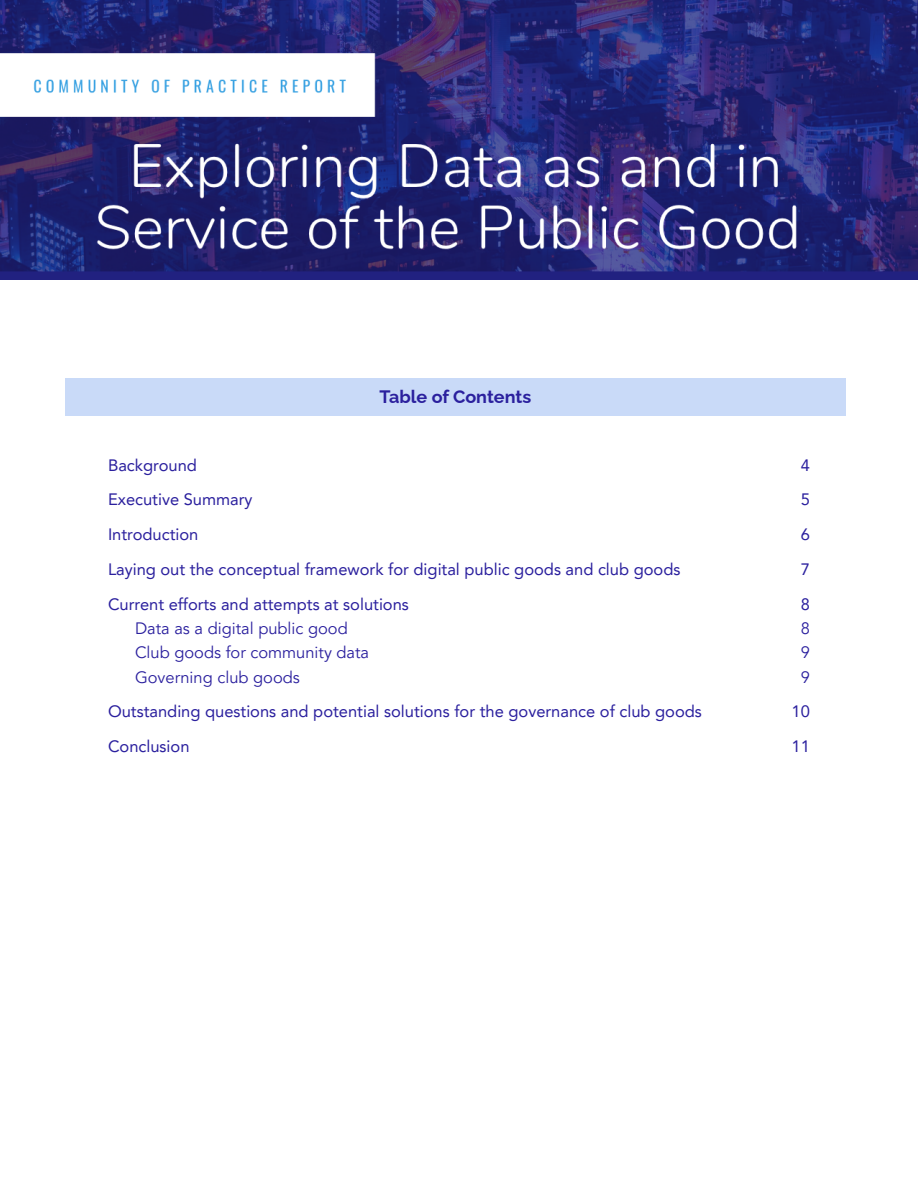
<style>
.page{position:relative;width:918px;height:1188px;background:#fff}
.page>*{position:absolute;margin:0;border:0;box-sizing:border-box;transform-origin:0 0}
.t1{font:700 18px "Raleway";color:#2b209e}
.t2{font:16.5px "Avenir LT Pro";color:#2b209e}
.t3{font:16.5px "Avenir LT Pro";color:#2b209e}
</style>
<div class="page">
<div style="left:65px;top:378px;width:781px;height:37px;background:#c9daf8"></div>
<img style="left:0;top:0;width:918px;height:280px">
<p class="t1" style="left:380px;top:386px;width:153px">Table of Contents</p>
<p class="t2" style="left:108px;top:458px;width:90px">Background</p>
<p class="t2" style="left:801px;top:458px;width:11px">4</p>
<p class="t2" style="left:108px;top:493px;width:146px">Executive Summary</p>
<p class="t2" style="left:801px;top:493px;width:11px">5</p>
<p class="t2" style="left:108px;top:528px;width:92px">Introduction</p>
<p class="t2" style="left:801px;top:528px;width:11px">6</p>
<p class="t2" style="left:108px;top:563px;width:574px">Laying out the conceptual framework for digital public goods and club goods</p>
<p class="t2" style="left:801px;top:563px;width:11px">7</p>
<p class="t2" style="left:108px;top:597px;width:302px">Current efforts and attempts at solutions</p>
<p class="t2" style="left:801px;top:597px;width:11px">8</p>
<p class="t3" style="left:135px;top:622px;width:214px">Data as a digital public good</p>
<p class="t3" style="left:801px;top:622px;width:11px">8</p>
<p class="t3" style="left:135px;top:646px;width:236px">Club goods for community data</p>
<p class="t3" style="left:801px;top:646px;width:11px">9</p>
<p class="t3" style="left:135px;top:670px;width:166px">Governing club goods</p>
<p class="t3" style="left:801px;top:670px;width:11px">9</p>
<p class="t2" style="left:108px;top:705px;width:595px">Outstanding questions and potential solutions for the governance of club goods</p>
<p class="t2" style="left:792px;top:705px;width:20px">10</p>
<p class="t2" style="left:108px;top:740px;width:83px">Conclusion</p>
<p class="t2" style="left:792px;top:740px;width:20px">11</p>
</div>
